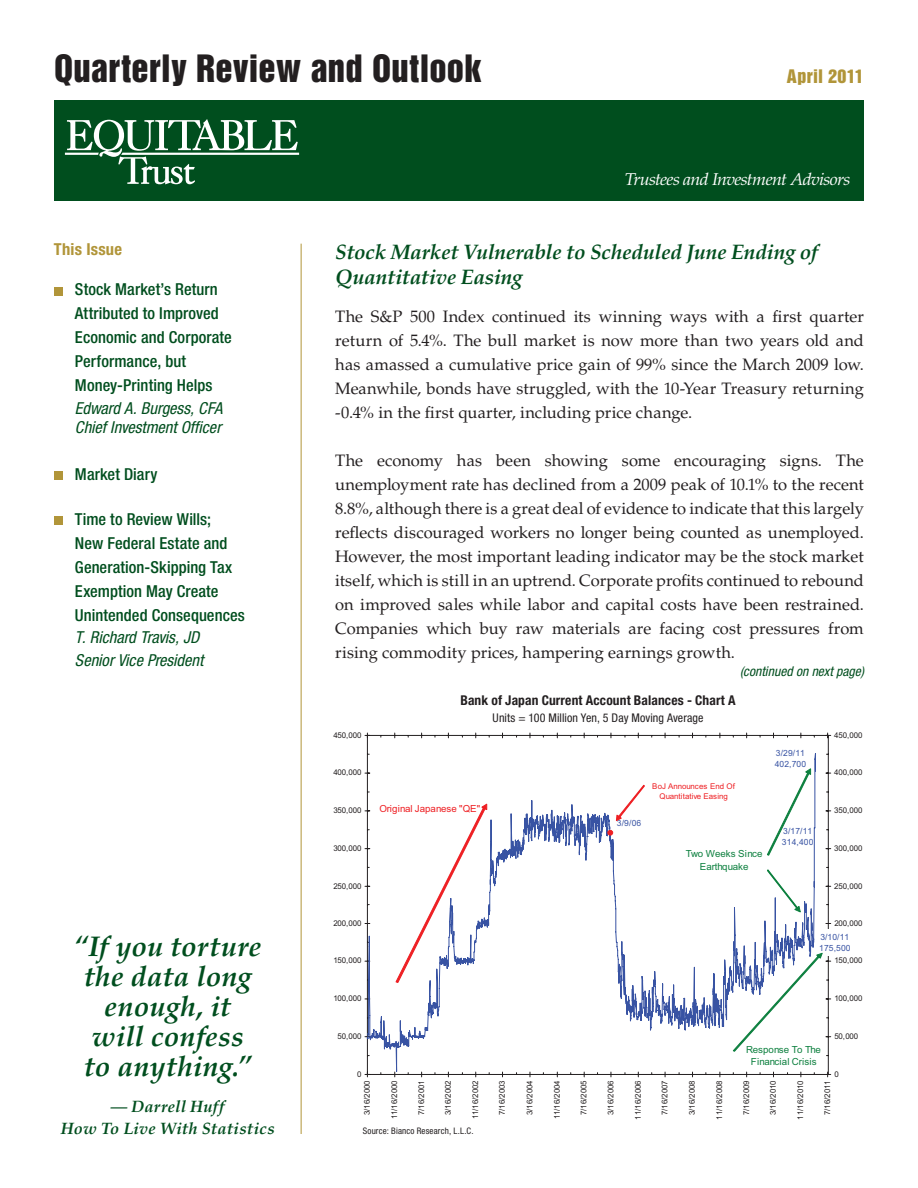
<style>
.page{position:relative;width:918px;height:1188px;background:#fff}
.page>*{position:absolute;margin:0;border:0;box-sizing:border-box;transform-origin:0 0}
.t1{font:34.5px "Helvetica Inserat LT Std";letter-spacing:.01em;color:#231f20}
.t2{font:italic 700 28.5px/30px "Palatino LT Std";letter-spacing:.005em;color:#004e1e;text-align:center}
.t3{font:italic 700 21px/25.5px "Palatino LT Std";letter-spacing:-.01em;color:#004e1e}
.t4{font:italic 17.1px "Palatino LT Std";letter-spacing:-.04em;color:#fff;scale:1.05 1}
.t5{font:17.1px "Helvetica Inserat LT Std";letter-spacing:.015em;color:#b19539;scale:1.05 1}
.t6{font:16.5px/24px "Palatino LT Std";letter-spacing:.01em;color:#231f20;text-align:justify}
.t7{font:500 condensed 16.5px/24px "Helvetica Neue LT Std";letter-spacing:.005em;color:#004e1e}
.t8{font:italic condensed 16.5px/19.5px "Helvetica Neue LT Std";color:#004e1e}
.t9{font:italic 700 16.5px/22.5px "Palatino LT Std";letter-spacing:.015em;color:#004e1e;text-align:center}
.t10{font:700 condensed 16.5px "Helvetica Neue LT Std";letter-spacing:.01em;color:#b19539}
.t11{font:700 condensed 13.5px "Helvetica Neue LT Std";letter-spacing:.01em;color:#231f20}
.t12{font:italic condensed 13.5px "Helvetica Neue LT Std";letter-spacing:.005em;color:#004e1e}
.t13{font:condensed 12px "Helvetica Neue LT Std";letter-spacing:.005em;color:#231f20}
.t14{font:9.75px/12.1px "Arial";color:#0d803f;text-align:center}
.t15{font:9.75px "Arial";color:#ee1f23}
.t16{font:condensed 9px "Helvetica Neue LT Std";letter-spacing:.02em;color:#231f20}
.t17{font:8.55px/10.9px "Arial";letter-spacing:.015em;color:#3853a3}
.t18{font:7.95px "Arial";letter-spacing:-.015em;color:#231f20}
.t19{font:7.95px/10.4px "Arial";letter-spacing:-.015em;color:#ee1f23;text-align:center}
</style>
<div class="page">
<div style="left:54px;top:101px;width:810px;height:100px;background:#004e1e"></div>
<div style="left:54px;top:287px;width:9px;height:8px;background:#b19539"></div>
<div style="left:54px;top:471px;width:9px;height:9px;background:#b19539"></div>
<div style="left:54px;top:516px;width:9px;height:9px;background:#b19539"></div>
<svg style="left:65px;top:119px;width:234px;height:65px"></svg>
<hr style="left:301px;top:244px;width:1px;height:890px;background:#b19539">
<hr style="left:367px;top:735px;width:1px;height:339px;background:#231f20">
<hr style="left:367px;top:1074px;width:461px;height:1px;background:#231f20">
<svg style="left:367px;top:754px;width:449px;height:317px"></svg>
<svg style="left:608px;top:830px;width:5px;height:5px"></svg>
<hr style="left:828px;top:735px;width:1px;height:339px;background:#231f20">
<svg style="left:826px;top:1072px;width:5px;height:5px"></svg>
<hr style="left:367px;top:735px;width:461px;height:1px;background:#231f20">
<svg style="left:826px;top:733px;width:5px;height:5px"></svg>
<div style="left:818px;top:930px;width:35px;height:26px;background:#fff"></div>
<svg style="left:616px;top:785px;width:29px;height:36px"></svg>
<svg style="left:733px;top:953px;width:98px;height:103px"></svg>
<svg style="left:395px;top:803px;width:92px;height:180px"></svg>
<svg style="left:767px;top:869px;width:34px;height:44px"></svg>
<svg style="left:767px;top:768px;width:44px;height:88px"></svg>
<h1 class="t1" style="left:54px;top:47px;width:429px">Quarterly Review and Outlook</h1>
<p class="t5" style="left:787px;top:66px;width:75px">April 2011</p>
<p class="t4" style="left:625px;top:169px;width:217px">Trustees and Investment Advisors</p>
<p class="t10" style="left:54px;top:240px;width:70px">This Issue</p>
<p class="t7" style="left:75px;top:277px;width:158px">Stock Market’s Return<br>Attributed to Improved<br>Economic and Corporate<br>Performance, but<br>Money-Printing Helps</p>
<p class="t8" style="left:75px;top:399px;width:149px">Edward A. Burgess, CFA<br>Chief Investment Officer</p>
<p class="t7" style="left:75px;top:462px;width:84px">Market Diary</p>
<p class="t7" style="left:75px;top:507px;width:171px">Time to Review Wills;<br>New Federal Estate and<br>Generation-Skipping Tax<br>Exemption May Create<br>Unintended Consequences</p>
<p class="t8" style="left:75px;top:627px;width:130px;line-height:22.5px">T. Richard Travis, JD<br>Senior Vice President</p>
<h2 class="t2" style="left:74px;top:931px;width:189px">“If you torture the data long enough, it<br>will confess<br>to anything.”</h2>
<p class="t9" style="left:61px;top:1095px;width:215px">— Darrell Huff<br>How To Live With Statistics</p>
<p class="t3" style="left:335px;top:239px;width:484px">Stock Market Vulnerable to Scheduled June Ending of<br>Quantitative Easing</p>
<p class="t6" style="left:335px;top:305px;width:530px">The S&amp;P 500 Index continued its winning ways with a first quarter return of 5.4%. The bull market is now more than two years old and has amassed a cumulative price gain of 99% since the March 2009 low.<br>Meanwhile, bonds have struggled, with the 10-Year Treasury returning -0.4% in the first quarter, including price change.</p>
<p class="t6" style="left:335px;top:449px;width:530px">The economy has been showing some encouraging signs. The unemployment rate has declined from a 2009 peak of 10.1% to the recent 8.8%, although there is a great deal of evidence to indicate that this largely reflects discouraged workers no longer being counted as unemployed.<br>However, the most important leading indicator may be the stock market itself, which is still in an uptrend. Corporate profits continued to rebound on improved sales while labor and capital costs have been restrained.<br>Companies which buy raw materials are facing cost pressures from rising commodity prices, hampering earnings growth.</p>
<p class="t12" style="left:740px;top:664px;width:125px">(continued on next page)</p>
<p class="t11" style="left:460px;top:692px;width:277px">Bank of Japan Current Account Balances - Chart A</p>
<p class="t13" style="left:493px;top:711px;width:212px">Units = 100 Million Yen, 5 Day Moving Average</p>
<p class="t18" style="left:333px;top:730px;width:30px">450,000</p>
<p class="t18" style="left:834px;top:730px;width:30px">450,000</p>
<p class="t18" style="left:333px;top:767px;width:30px">400,000</p>
<p class="t17" style="left:775px;top:747px;width:33px">3/29/11<br>402,700</p>
<p class="t18" style="left:834px;top:767px;width:30px">400,000</p>
<p class="t19" style="left:652px;top:781px;width:84px">BoJ Announces End Of<br>Quantitative Easing</p>
<p class="t18" style="left:333px;top:805px;width:30px">350,000</p>
<p class="t15" style="left:380px;top:803px;width:102px">Original Japanese "QE"</p>
<p class="t18" style="left:834px;top:805px;width:30px">350,000</p>
<p class="t18" style="left:333px;top:843px;width:30px">300,000</p>
<p class="t17" style="left:617px;top:818px;width:26px">3/9/06</p>
<p class="t14" style="left:686px;top:848px;width:78px">Two Weeks Since<br>Earthquake</p>
<p class="t17" style="left:782px;top:825px;width:33px">3/17/11<br>314,400</p>
<p class="t18" style="left:834px;top:843px;width:30px">300,000</p>
<p class="t18" style="left:333px;top:881px;width:30px">250,000</p>
<p class="t18" style="left:834px;top:881px;width:30px">250,000</p>
<p class="t18" style="left:333px;top:918px;width:30px">200,000</p>
<p class="t18" style="left:834px;top:918px;width:30px">200,000</p>
<p class="t17" style="left:819px;top:931px;width:33px">3/10/11<br>175,500</p>
<p class="t18" style="left:333px;top:955px;width:30px">150,000</p>
<p class="t18" style="left:834px;top:955px;width:30px">150,000</p>
<p class="t18" style="left:333px;top:993px;width:30px">100,000</p>
<p class="t18" style="left:834px;top:993px;width:30px">100,000</p>
<p class="t18" style="left:338px;top:1031px;width:25px">50,000</p>
<p class="t18" style="left:834px;top:1031px;width:25px">50,000</p>
<p class="t14" style="left:746px;top:1043px;width:76px">Response To The<br>Financial Crisis</p>
<p class="t18" style="left:357px;top:1069px;width:6px">0</p>
<p class="t18" style="left:834px;top:1069px;width:6px">0</p>
<p class="t18" style="left:362px;top:1115px;width:36px;rotate:-90deg">3/16/2000</p>
<p class="t18" style="left:389px;top:1119px;width:41px;rotate:-90deg">11/16/2000</p>
<p class="t18" style="left:416px;top:1115px;width:36px;rotate:-90deg">7/16/2001</p>
<p class="t18" style="left:443px;top:1115px;width:36px;rotate:-90deg">3/16/2002</p>
<p class="t18" style="left:470px;top:1119px;width:41px;rotate:-90deg">11/16/2002</p>
<p class="t18" style="left:497px;top:1115px;width:36px;rotate:-90deg">7/16/2003</p>
<p class="t18" style="left:524px;top:1115px;width:36px;rotate:-90deg">3/16/2004</p>
<p class="t18" style="left:552px;top:1119px;width:41px;rotate:-90deg">11/16/2004</p>
<p class="t18" style="left:579px;top:1115px;width:36px;rotate:-90deg">7/16/2005</p>
<p class="t18" style="left:605px;top:1115px;width:36px;rotate:-90deg">3/16/2006</p>
<p class="t18" style="left:633px;top:1120px;width:41px;rotate:-90deg">11/16/2006</p>
<p class="t18" style="left:660px;top:1115px;width:36px;rotate:-90deg">7/16/2007</p>
<p class="t18" style="left:687px;top:1115px;width:36px;rotate:-90deg">3/16/2008</p>
<p class="t18" style="left:714px;top:1120px;width:41px;rotate:-90deg">11/16/2008</p>
<p class="t18" style="left:741px;top:1115px;width:36px;rotate:-90deg">7/16/2009</p>
<p class="t18" style="left:768px;top:1115px;width:36px;rotate:-90deg">3/16/2010</p>
<p class="t18" style="left:795px;top:1120px;width:41px;rotate:-90deg">11/16/2010</p>
<p class="t18" style="left:822px;top:1115px;width:36px;rotate:-90deg">7/16/2011</p>
<p class="t16" style="left:363px;top:1125px;width:112px">Source: Bianco Research, L.L.C.</p>
</div>
